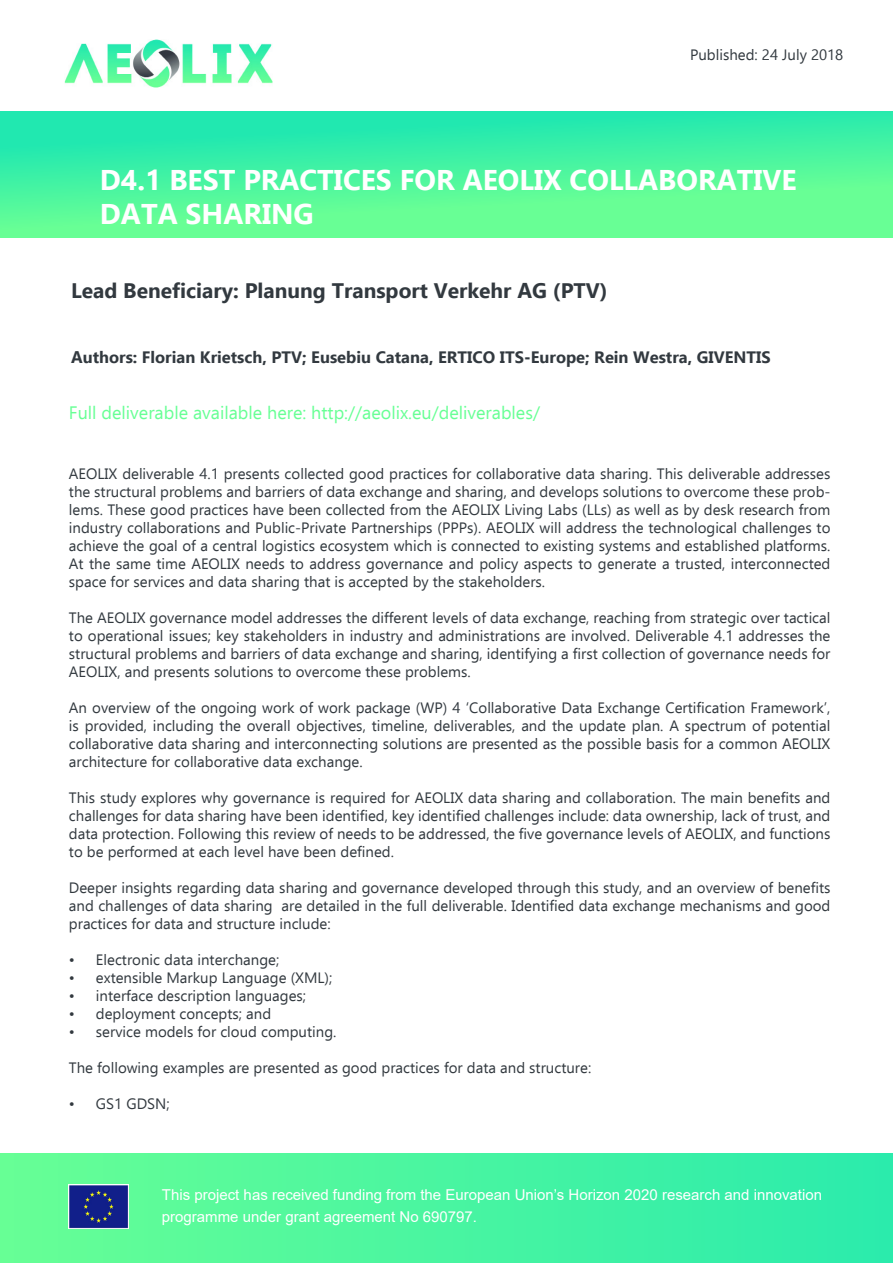
<style>
.page{position:relative;width:893px;height:1263px;background:#fff}
.page>*{position:absolute;margin:0;border:0;box-sizing:border-box;transform-origin:0 0}
.t1{font:700 28.5px "Ebrima";color:#fff}
.t2{font:700 21px "Ebrima";color:#32393f}
.t3{font:18px "Ebrima";color:#68ff95}
.t4{font:700 16.5px "Ebrima";color:#32393f}
.t5{font:15px/18px "Ebrima";color:#32393f;text-align:justify}
.t6{font:15px/21.6px "Arial";color:#fff}
</style>
<div class="page">
<div style="left:0;top:1153px;width:893px;height:110px;background:linear-gradient(to right,#68ff96,#2aebac)"></div>
<img style="left:69px;top:1185px;width:60px;height:44px">
<img style="left:64px;top:40px;width:208px;height:47px">
<svg style="left:0;top:112px;width:893px;height:125px;background:#48f4a0"></svg>
<p class="t5" style="left:690px;top:45px;width:155px">Published: 24 July 2018</p>
<h1 class="t1" style="left:100px;top:159px;width:104px">D4.1 Best</h1>
<h1 class="t1" style="left:243px;top:159px;width:18px">practices</h1>
<h1 class="t1" style="left:400px;top:159px;width:19px">for</h1>
<h1 class="t1" style="left:463px;top:159px;width:143px">AEOLIX Collaborative</h1>
<h1 class="t1" style="left:100px;top:193px;width:41px">Data</h1>
<h1 class="t1" style="left:186px;top:193px;width:57px">Sharing</h1>
<h2 class="t2" style="left:71px;top:275px;width:538px">Lead Beneficiary: Planung Transport Verkehr AG (PTV)</h2>
<p class="t4" style="left:71px;top:345px;width:701px">Authors: Florian Krietsch, PTV; Eusebiu Catana, ERTICO ITS-Europe; Rein Westra, GIVENTIS</p>
<p class="t3" style="left:69px;top:400px;width:473px">Full deliverable available here: http://aeolix.eu/deliverables/</p>
<p class="t5" style="left:69px;top:464px;width:763px">AEOLIX deliverable 4.1 presents collected good practices for collaborative data sharing. This deliverable addresses the structural problems and barriers of data exchange and sharing, and develops solutions to overcome these prob&shy;lems. These good practices have been collected from the AEOLIX Living Labs (LLs) as well as by desk research from industry collaborations and Public-Private Partnerships (PPPs). AEOLIX will address the technological challenges to achieve the goal of a central logistics ecosystem which is connected to existing systems and established platforms.<br>At the same time AEOLIX needs to address governance and policy aspects to generate a trusted, interconnected space for services and data sharing that is accepted by the stakeholders.</p>
<p class="t5" style="left:69px;top:608px;width:763px">The AEOLIX governance model addresses the different levels of data exchange, reaching from strategic over tactical to operational issues; key stakeholders in industry and administrations are involved. Deliverable 4.1 addresses the structural problems and barriers of data exchange and sharing, identifying a first collection of governance needs for AEOLIX, and presents solutions to overcome these problems.</p>
<p class="t5" style="left:69px;top:698px;width:763px">An overview of the ongoing work of work package (WP) 4 ‘Collaborative Data Exchange Certification Framework’, is provided, including the overall objectives, timeline, deliverables, and the update plan. A spectrum of potential collaborative data sharing and interconnecting solutions are presented as the possible basis for a common AEOLIX architecture for collaborative data exchange.</p>
<p class="t5" style="left:69px;top:788px;width:763px">This study explores why governance is required for AEOLIX data sharing and collaboration. The main benefits and challenges for data sharing have been identified, key identified challenges include: data ownership, lack of trust, and data protection. Following this review of needs to be addressed, the five governance levels of AEOLIX, and functions to be performed at each level have been defined.</p>
<p class="t5" style="left:69px;top:878px;width:763px">Deeper insights regarding data sharing and governance developed through this study, and an overview of benefits and challenges of data sharing are detailed in the full deliverable. Identified data exchange mechanisms and good practices for data and structure include:</p>
<p class="t5" style="left:69px;top:950px;width:212px">• Electronic data interchange;</p>
<p class="t5" style="left:69px;top:968px;width:265px">• extensible Markup Language (XML);</p>
<p class="t5" style="left:69px;top:986px;width:239px">• interface description languages;</p>
<p class="t5" style="left:69px;top:1004px;width:204px">• deployment concepts; and</p>
<p class="t5" style="left:69px;top:1022px;width:269px">• service models for cloud computing.</p>
<p class="t5" style="left:69px;top:1058px;width:524px">The following examples are presented as good practices for data and structure:</p>
<p class="t5" style="left:69px;top:1094px;width:102px">• GS1 GDSN;</p>
<p class="t6" style="left:162px;top:1184px;width:662px">This project has received funding from the European Union’s Horizon 2020 research and innovation programme under grant agreement No 690797.</p>
</div>
